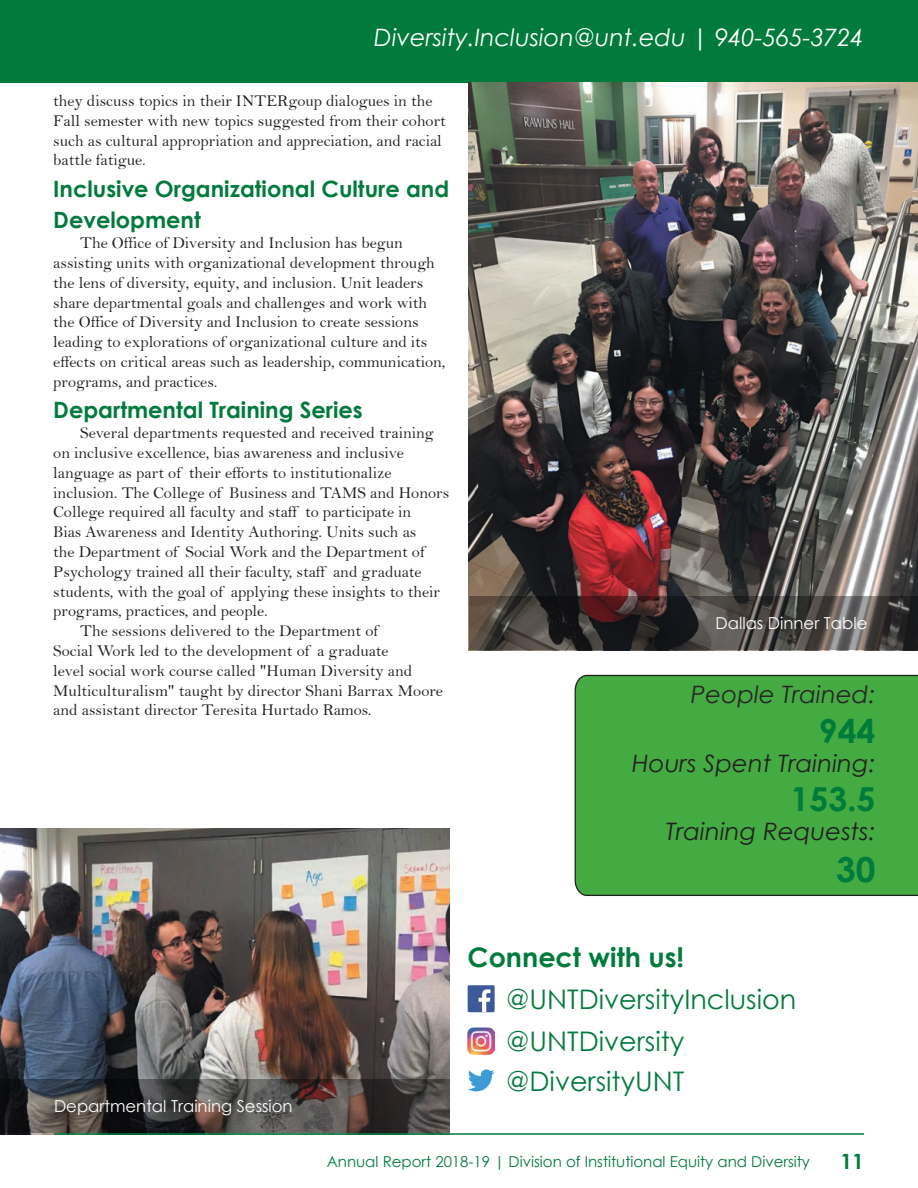
<style>
.page{position:relative;width:918px;height:1188px;background:#fff}
.page>*{position:absolute;margin:0;border:0;box-sizing:border-box;transform-origin:0 0}
.t1{font:700 34.5px "Century Gothic";color:#007b3b}
.t2{font:700 33px "Century Gothic";color:#007b3b}
.t3{font:27px "Century Gothic";color:#007b3b}
.t4{font:700 27px "Century Gothic";color:#007b3b}
.t5{font:italic 24px "Century Gothic";color:#fff}
.t6{font:italic 24px "Century Gothic";color:#231f20}
.t7{font:italic 24px "Century Gothic";color:#282526}
.t8{font:700 22.5px/31.5px "Century Gothic";color:#007b3b}
.t9{font:700 21px "Century Gothic";color:#007b3b}
.t10{font:16.5px/19.8px "Bell";color:#231f20}
.t11{font:16.5px "Century Gothic";color:#fff}
.t12{font:15px "Century Gothic";color:#007b3b}
</style>
<div class="page">
<div style="left:0;top:0;width:918px;height:82px;background:#007b3b"></div>
<img style="left:0;top:829px;width:450px;height:306px">
<img style="left:468px;top:82px;width:450px;height:568px">
<hr style="left:0;top:1081px;width:1px;height:54px;background:#4b4c4d">
<svg style="left:0;top:1079px;width:450px;height:54px;background:#44403e"></svg>
<svg style="left:469px;top:596px;width:449px;height:54px;background:#433d3b"></svg>
<div style="left:574px;top:674px;width:344px;height:222px;background:#44aa42"></div>
<div style="left:468px;top:985px;width:27px;height:27px;background:#3c5a99"></div>
<svg style="left:479px;top:989px;width:11px;height:23px"></svg>
<svg style="left:468px;top:1069px;width:27px;height:22px"></svg>
<img style="left:468px;top:1027px;width:27px;height:27px">
<hr style="left:54px;top:1133px;width:810px;height:2px;background:#007b3b">
<h3 class="t5" style="left:374px;top:21px;width:491px">Diversity.Inclusion@unt.edu | 940-565-3724</h3>
<p class="t10" style="left:53px;top:91px;width:394px">they discuss topics in their INTERgoup dialogues in the Fall semester with new topics suggested from their cohort such as cultural appropriation and appreciation, and racial battle fatigue.</p>
<h3 class="t8" style="left:53px;top:172px;width:397px">Inclusive Organizational Culture and<br>Development</h3>
<p class="t10" style="left:53px;top:233px;width:394px;text-indent:27px">The Office of Diversity and Inclusion has begun assisting units with organizational development through the lens of diversity, equity, and inclusion. Unit leaders share departmental goals and challenges and work with the Office of Diversity and Inclusion to create sessions leading to explorations of organizational culture and its effects on critical areas such as leadership, communication, programs, and practices.</p>
<h3 class="t8" style="left:53px;top:393px;width:311px">Departmental Training Series</h3>
<p class="t10" style="left:80px;top:423px;width:355px">Several departments requested and received training</p>
<p class="t10" style="left:53px;top:443px;width:352px">on inclusive excellence, bias awareness and inclusive</p>
<p class="t10" style="left:53px;top:463px;width:340px">language as part of their efforts to institutionalize</p>
<p class="t10" style="left:53px;top:482px;width:398px">inclusion. The College of Business and TAMS and Honors</p>
<p class="t10" style="left:53px;top:502px;width:359px">College required all faculty and staff to participate in</p>
<p class="t10" style="left:53px;top:522px;width:365px">Bias Awareness and Identity Authoring. Units such as</p>
<p class="t10" style="left:53px;top:542px;width:373px">the Department of Social Work and the Department of</p>
<p class="t10" style="left:53px;top:562px;width:370px">Psychology trained all their faculty, staff and graduate</p>
<p class="t10" style="left:53px;top:581px;width:388px">students, with the goal of applying these insights to their</p>
<p class="t10" style="left:53px;top:601px;width:216px">programs, practices, and people.</p>
<p class="t10" style="left:80px;top:621px;width:299px">The sessions delivered to the Department of</p>
<p class="t10" style="left:53px;top:641px;width:337px">Social Work led to the development of a graduate</p>
<p class="t10" style="left:53px;top:661px;width:361px">level social work course called "Human Diversity and</p>
<p class="t10" style="left:53px;top:680px;width:391px">Multiculturalism" taught by director Shani Barrax Moore</p>
<p class="t10" style="left:53px;top:700px;width:320px">and assistant director Teresita Hurtado Ramos.</p>
<p class="t11" style="left:716px;top:612px;width:153px">Dallas Dinner Table</p>
<h3 class="t7" style="left:691px;top:678px;width:186px">People Trained:</h3>
<h2 class="t2" style="left:819px;top:706px;width:58px">944</h2>
<h3 class="t6" style="left:632px;top:746px;width:245px">Hours Spent Training:</h3>
<h2 class="t2" style="left:791px;top:774px;width:86px">153.5</h2>
<h3 class="t6" style="left:666px;top:815px;width:211px">Training Requests:</h3>
<h1 class="t1" style="left:836px;top:843px;width:41px">30</h1>
<p class="t11" style="left:54px;top:1095px;width:240px">Departmental Training Session</p>
<h3 class="t4" style="left:468px;top:936px;width:218px">Connect with us!</h3>
<h3 class="t3" style="left:506px;top:980px;width:292px">@UNTDiversityInclusion</h3>
<h3 class="t3" style="left:506px;top:1022px;width:180px">@UNTDiversity</h3>
<h3 class="t3" style="left:506px;top:1062px;width:180px">@DiversityUNT</h3>
<p class="t12" style="left:327px;top:1151px;width:485px">Annual Report 2018-19 | Division of Institutional Equity and Diversity</p>
<p class="t9" style="left:840px;top:1145px;width:25px">11</p>
</div>
